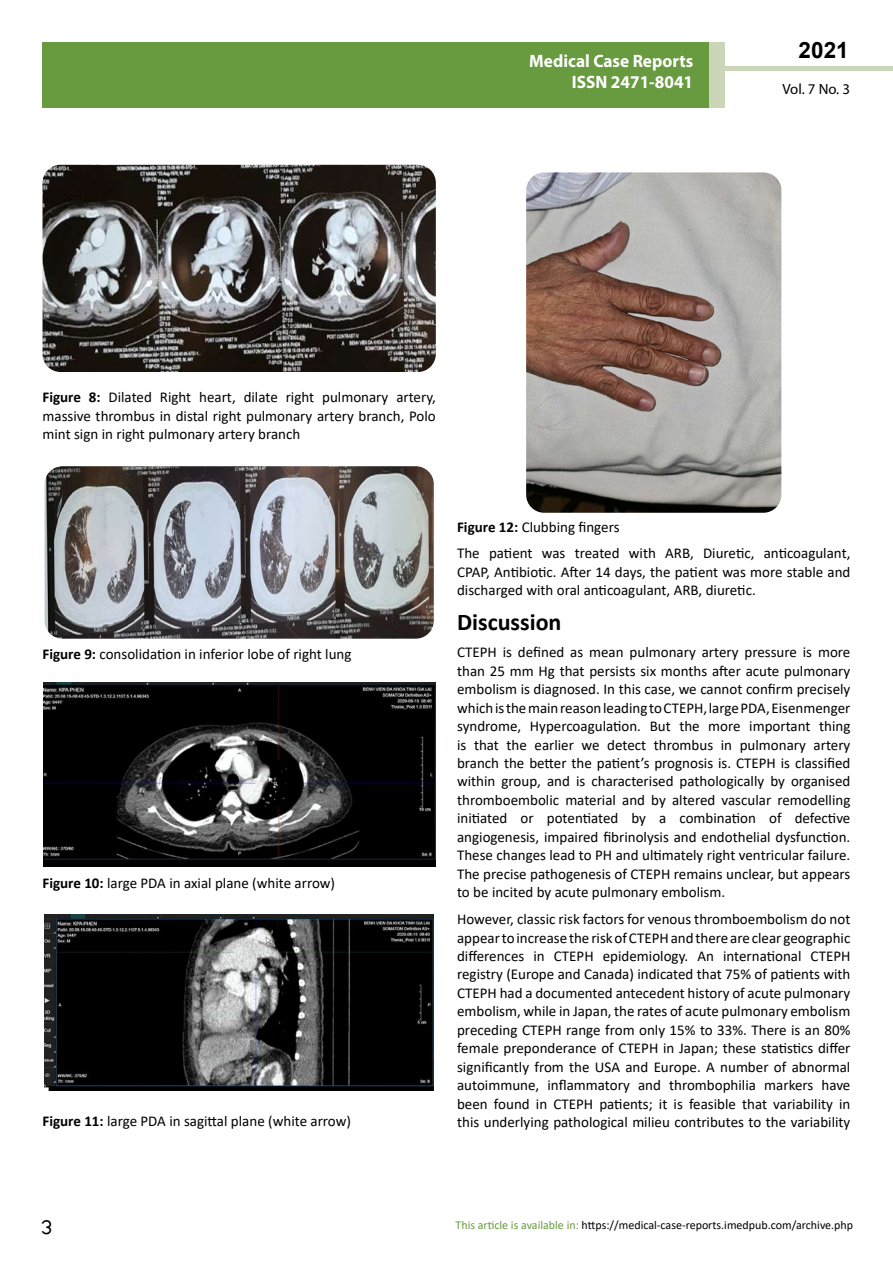
<style>
.page{position:relative;width:893px;height:1263px;background:#fff}
.page>*{position:absolute;margin:0;border:0;box-sizing:border-box;transform-origin:0 0}
.t1{font:25.5px "Tunga";color:#000}
.t2{font:700 24px "Calibri";color:#000}
.t3{font:700 22.5px "Arial";color:#000}
.t4{font:700 18px/21.6px "Myriad Pro";color:#fff;text-align:right;scale:.96 1}
.t5{font:15px/18.5px "Calibri";color:#000;text-align:justify}
.t6{font:14.85px "Myriad Pro";color:#000}
.t7{font:12px "Calibri";color:#000}
.s1{font-weight:700}
.s2{color:#689a40}
</style>
<div class="page">
<div style="left:43px;top:42px;width:682px;height:66px;background:#689a40"></div>
<div style="left:722px;top:66px;width:171px;height:5px;background:#cbd6b8"></div>
<div style="left:710px;top:42px;width:15px;height:66px;background:#cbd6b8"></div>
<img style="left:43px;top:165px;width:393px;height:207px">
<img style="left:45px;top:466px;width:389px;height:173px">
<img style="left:43px;top:683px;width:392px;height:184px">
<img style="left:45px;top:915px;width:389px;height:175px">
<img style="left:526px;top:172px;width:255px;height:341px">
<p class="t4" style="left:529px;top:49px;width:172px">Medical Case Reports<br>ISSN 2471-8041</p>
<h3 class="t3" style="left:799px;top:35px;width:52px">2021</h3>
<p class="t6" style="left:782px;top:80px;width:69px">Vol. 7 No. 3</p>
<p class="t5" style="left:43px;top:388px;width:395px"><span class="s1">Figure 8:</span> Dilated Right heart, dilate right pulmonary artery, massive thrombus in distal right pulmonary artery branch, Polo mint sign in right pulmonary artery branch</p>
<p class="t5" style="left:43px;top:645px;width:311px"><span class="s1">Figure 9:</span> consolidation in inferior lobe of right lung</p>
<p class="t5" style="left:43px;top:873px;width:294px"><span class="s1">Figure 10:</span> large PDA in axial plane (white arrow)</p>
<p class="t5" style="left:43px;top:1111px;width:310px"><span class="s1">Figure 11:</span> large PDA in sagittal plane (white arrow)</p>
<p class="t5" style="left:457px;top:513px;width:395px;line-height:27px"><span class="s1">Figure 12:</span> Clubbing fingers<br>The patient was treated with ARB, Diuretic, anticoagulant,</p>
<p class="t5" style="left:457px;top:562px;width:395px">CPAP, Antibiotic. After 14 days, the patient was more stable and discharged with oral anticoagulant, ARB, diuretic.</p>
<h2 class="t2" style="left:457px;top:605px;width:106px">Discussion</h2>
<p class="t5" style="left:457px;top:643px;width:395px">CTEPH is defined as mean pulmonary artery pressure is more than 25 mm Hg that persists six months after acute pulmonary embolism is diagnosed. In this case, we cannot confirm precisely which is the main reason leading to CTEPH, large PDA, Eisenmenger syndrome, Hypercoagulation. But the more important thing is that the earlier we detect thrombus in pulmonary artery branch the better the patient’s prognosis is. CTEPH is classified within group, and is characterised pathologically by organised thromboembolic material and by altered vascular remodelling initiated or potentiated by a combination of defective angiogenesis, impaired fibrinolysis and endothelial dysfunction.<br>These changes lead to PH and ultimately right ventricular failure.<br>The precise pathogenesis of CTEPH remains unclear, but appears to be incited by acute pulmonary embolism.</p>
<p class="t5" style="left:457px;top:909px;width:395px">However, classic risk factors for venous thromboembolism do not appear to increase the risk of CTEPH and there are clear geographic differences in CTEPH epidemiology. An international CTEPH registry (Europe and Canada) indicated that 75% of patients with CTEPH had a documented antecedent history of acute pulmonary embolism, while in Japan, the rates of acute pulmonary embolism preceding CTEPH range from only 15% to 33%. There is an 80% female preponderance of CTEPH in Japan; these statistics differ significantly from the USA and Europe. A number of abnormal autoimmune, inflammatory and thrombophilia markers have been found in CTEPH patients; it is feasible that variability in this underlying pathological milieu contributes to the variability</p>
<h1 class="t1" style="left:41px;top:1210px;width:13px">3</h1>
<p class="t7" style="left:456px;top:1217px;width:399px"><span class="s2">This article is available in:</span> https://medical-case-reports.imedpub.com/archive.php</p>
</div>
